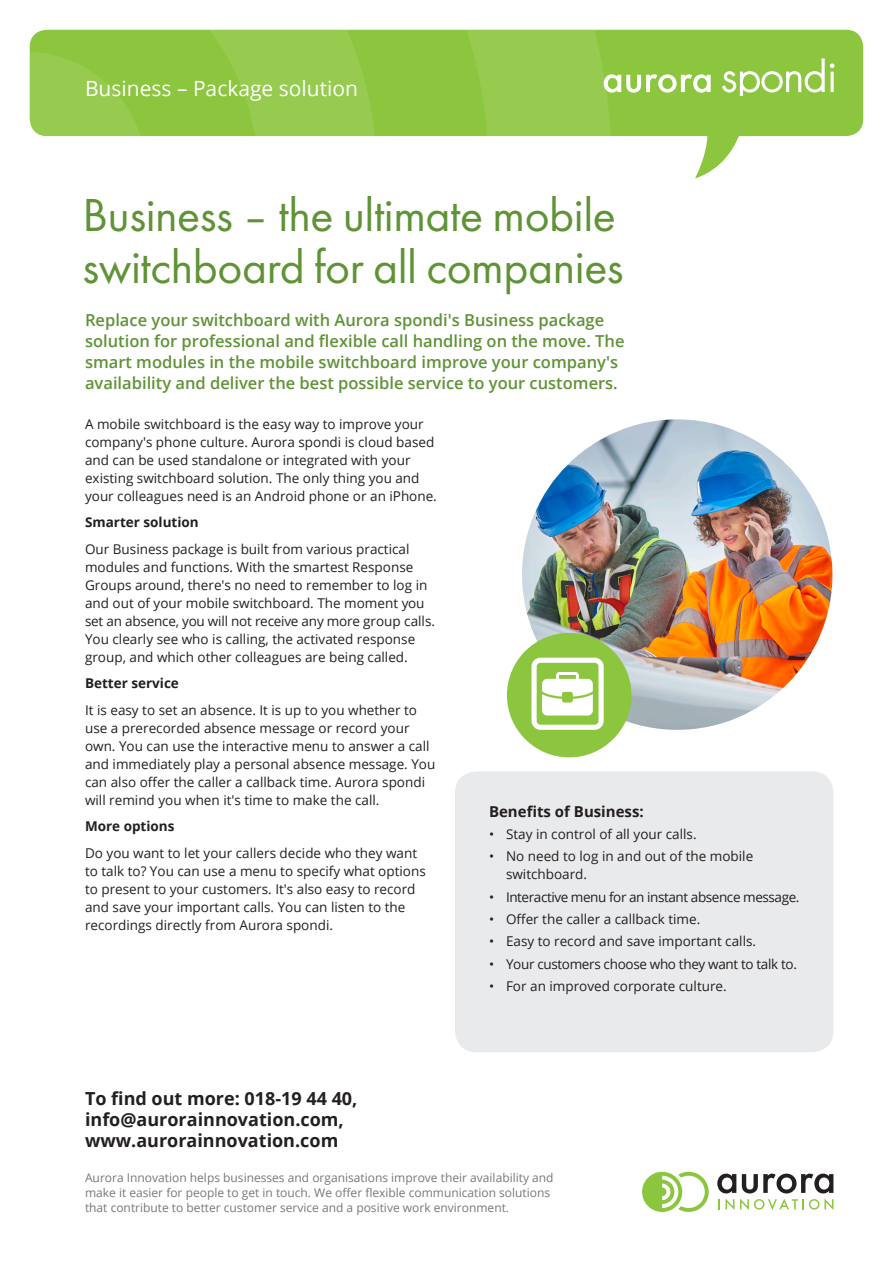
<style>
.page{position:relative;width:893px;height:1263px;background:#fff}
.page>*{position:absolute;margin:0;border:0;box-sizing:border-box;transform-origin:0 0}
.AUR_Rubrik_1{font:48px/52.5px "Futura TOT";letter-spacing:-.01em;color:#5f9336}
.AUR_Sidhuvud_1{font:21px "Open Sans";color:#fff}
.AUR_Info_1{font:700 18px/21px "Open Sans";color:#231f20}
.AUR_Ingress{font:600 16.5px/21px "Open Sans";color:#5f9336}
.AUR_Underrubrik_1{font:700 15px "Open Sans";color:#231f20}
.AUR_Text_1{font:13.5px/18px "Open Sans";color:#231f20}
.AUR_Text_1-2{font:13.5px "Open Sans";letter-spacing:-.03em;color:#231f20}
.AUR_Text_1-3{font:13.5px "Open Sans";letter-spacing:-.025em;color:#231f20}
.AUR_Text_1-4{font:700 13.5px "Open Sans";color:#231f20}
.AUR_Info_3{font:12px/15px "Open Sans";color:#76787b}
</style>
<div class="page">
<img style="left:522px;top:419px;width:310px;height:311px;border-radius:155px">
<div style="left:30px;top:30px;width:833px;height:106px;background:#8bc63e;border-radius:17px"></div>
<svg style="left:467px;top:30px;width:144px;height:106px;background:#94ca4d"></svg>
<svg style="left:30px;top:30px;width:345px;height:106px"></svg>
<div style="left:455px;top:771px;width:378px;height:281px;background:#e9eaeb;border-radius:21px"></div>
<svg style="left:695px;top:136px;width:44px;height:42px"></svg>
<div style="left:507px;top:633px;width:124px;height:124px;background:#8bc63e;border-radius:50%"></div>
<svg style="left:717px;top:1173px;width:116px;height:37px"></svg>
<svg style="left:642px;top:1172px;width:67px;height:40px"></svg>
<svg style="left:604px;top:74px;width:107px;height:19px"></svg>
<svg style="left:722px;top:58px;width:112px;height:38px"></svg>
<svg style="left:531px;top:658px;width:73px;height:72px"></svg>
<p class="AUR_Sidhuvud_1" style="left:85px;top:74px;width:274px">Business – Package solution</p>
<p class="AUR_Rubrik_1" style="left:83px;top:188px;width:543px">Business – the ultimate mobile switchboard for all companies</p>
<p class="AUR_Ingress" style="left:85px;top:309px;width:541px">Replace your switchboard with Aurora spondi's Business package solution for professional and flexible call handling on the move. The smart modules in the mobile switchboard improve your company's availability and deliver the best possible service to your customers.</p>
<p class="AUR_Text_1" style="left:85px;top:414px;width:353px">A mobile switchboard is the easy way to improve your company's phone culture. Aurora spondi is cloud based and can be used standalone or integrated with your existing switchboard solution. The only thing you and your colleagues need is an Android phone or an iPhone.</p>
<p class="AUR_Text_1-4" style="left:85px;top:513px;width:115px">Smarter solution</p>
<p class="AUR_Text_1" style="left:85px;top:539px;width:351px">Our Business package is built from various practical modules and functions. With the smartest Response Groups around, there's no need to remember to log in and out of your mobile switchboard. The moment you set an absence, you will not receive any more group calls.<br>You clearly see who is calling, the activated response group, and which other colleagues are being called.</p>
<p class="AUR_Text_1-4" style="left:85px;top:674px;width:95px">Better service</p>
<p class="AUR_Text_1" style="left:85px;top:700px;width:352px">It is easy to set an absence. It is up to you whether to use a prerecorded absence message or record your own. You can use the interactive menu to answer a call and immediately play a personal absence message. You can also offer the caller a callback time. Aurora spondi will remind you when it's time to make the call.</p>
<p class="AUR_Text_1-4" style="left:85px;top:817px;width:91px">More options</p>
<p class="AUR_Text_1" style="left:85px;top:843px;width:342px">Do you want to let your callers decide who they want to talk to? You can use a menu to specify what options to present to your customers. It's also easy to record and save your important calls. You can listen to the recordings directly from Aurora spondi.</p>
<p class="AUR_Info_1" style="left:85px;top:1088px;width:274px">To find out more: 018-19 44 40, info@aurorainnovation.com, www.aurorainnovation.com</p>
<p class="AUR_Underrubrik_1" style="left:489px;top:801px;width:156px">Benefits of Business:</p>
<p class="AUR_Text_1" style="left:489px;top:825px;width:209px">• Stay in control of all your calls.</p>
<p class="AUR_Text_1" style="left:506px;top:847px;width:249px;text-indent:-17px">• No need to log in and out of the mobile switchboard.</p>
<p class="AUR_Text_1-2" style="left:489px;top:887px;width:312px">• Interactive menu for an instant absence message.</p>
<p class="AUR_Text_1" style="left:489px;top:910px;width:213px">• Offer the caller a callback time.</p>
<p class="AUR_Text_1" style="left:489px;top:932px;width:269px">• Easy to record and save important calls.</p>
<p class="AUR_Text_1-3" style="left:489px;top:954px;width:309px">• Your customers choose who they want to talk to.</p>
<p class="AUR_Text_1" style="left:489px;top:976px;width:239px">• For an improved corporate culture.</p>
<p class="AUR_Info_3" style="left:85px;top:1170px;width:470px">Aurora Innovation helps businesses and organisations improve their availability and make it easier for people to get in touch. We offer flexible communication solutions that contribute to better customer service and a positive work environment.</p>
</div>
